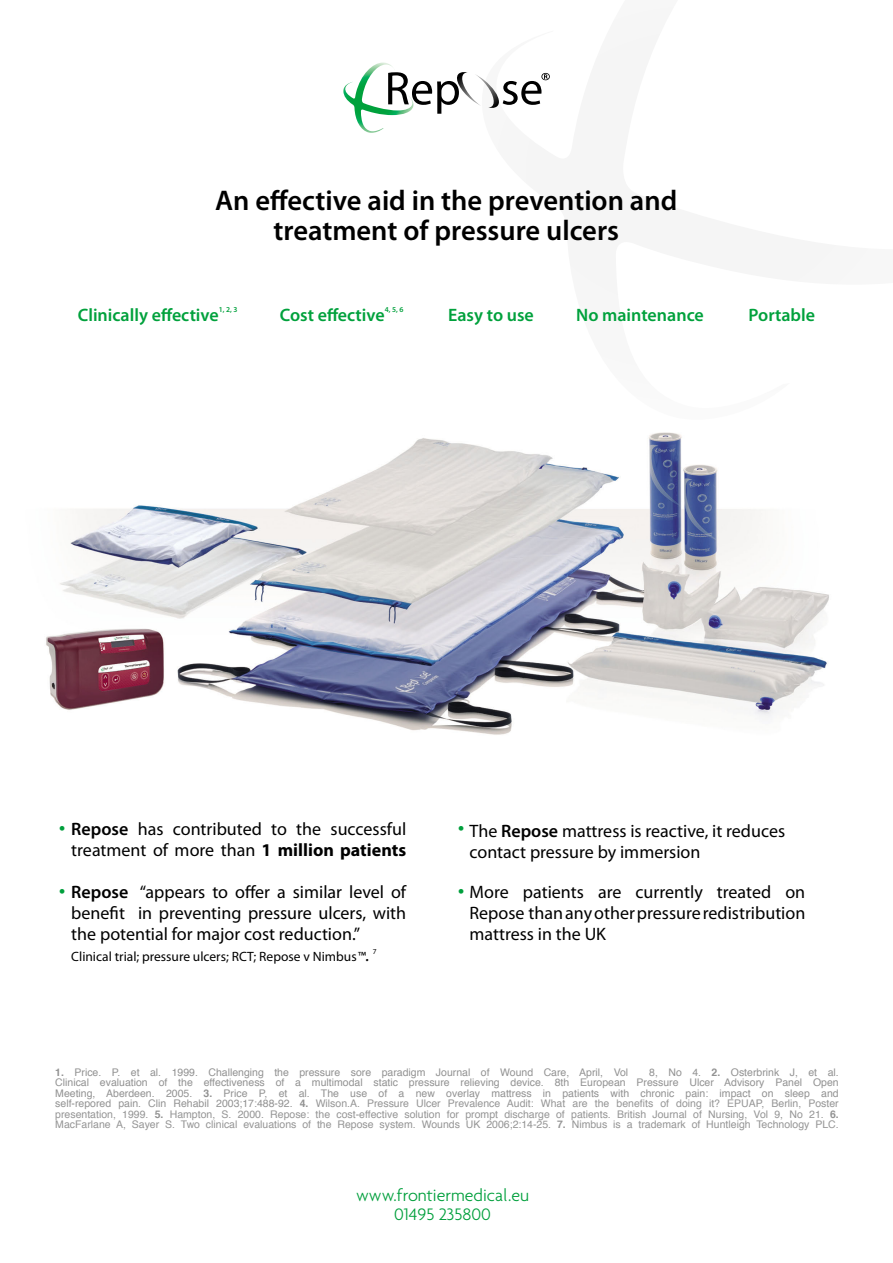
<style>
.page{position:relative;width:893px;height:1263px;background:#fff}
.page>*{position:absolute;margin:0;border:0;box-sizing:border-box;transform-origin:0 0}
.t1{font:600 28.5px "Myriad Pro";color:#000}
.t2{font:18px/21px "Myriad Pro";color:#000}
.t3{font:600 18px "Myriad Pro";color:#00a13c}
.t4{font:300 18px "Agenda";color:#009f3c}
.t5{font:700 18px "Myriad Pro";color:#009f3c}
.t6{font:13.5px "Myriad Pro";color:#000}
.t7{font:10.5px "Helvetica";color:#959595}
.t8{font:10.5px "Helvetica";color:#929292}
.t9{font:600 7.5px "Myriad Pro";color:#00a13c}
.t10{font:7.5px "Myriad Pro";color:#000}
.s1{font-weight:600}
.s2{font-weight:700}
.s3{font-style:italic}
.s4{font-style:italic;font-size:18px}
.s5{color:#929292}
.s6{font-weight:700;color:#929292}
</style>
<div class="page">
<img style="left:46px;top:432px;width:783px;height:303px">
<svg style="left:343px;top:62px;width:207px;height:71px"></svg>
<p class="t1" style="left:215px;top:183px;width:463px">An effective aid in the prevention and</p>
<p class="t1" style="left:274px;top:213px;width:347px">treatment of pressure ulcers</p>
<p class="t3" style="left:78px;top:304px;width:142px">Clinically effective</p>
<p class="t9" style="left:219px;top:305px;width:20px">1, 2, 3</p>
<p class="t3" style="left:280px;top:304px;width:107px">Cost effective</p>
<p class="t9" style="left:385px;top:305px;width:20px">4, 5, 6</p>
<p class="t3" style="left:448px;top:304px;width:87px">Easy to use</p>
<p class="t3" style="left:576px;top:304px;width:129px">No maintenance</p>
<p class="t3" style="left:749px;top:304px;width:68px">Portable</p>
<p class="t2" style="left:71px;top:818px;width:336px"><span class="s1">Repose</span> has contributed to the successful treatment of more than <span class="s2">1 million patients</span></p>
<p class="t2" style="left:71px;top:881px;width:336px;text-align:justify"><span class="s1">Repose</span> “appears to offer a similar level of benefit in preventing pressure ulcers, with the potential for major cost reduction.”</p>
<p class="t6" style="left:71px;top:948px;width:300px">Clinical trial; pressure ulcers; RCT; Repose v Nimbus<span class="s3">™</span><span class="s4">.</span></p>
<p class="t5" style="left:59px;top:815px;width:8px">•</p>
<p class="t5" style="left:59px;top:878px;width:8px">•</p>
<p class="t10" style="left:373px;top:947px;width:5px">7</p>
<p class="t2" style="left:470px;top:820px;width:317px">The <span class="s1">Repose</span> mattress is reactive, it reduces contact pressure by immersion</p>
<p class="t2" style="left:470px;top:881px;width:337px">More patients are currently treated on</p>
<p class="t2" style="left:470px;top:902px;width:337px">Repose than any other pressure redistribution</p>
<p class="t2" style="left:470px;top:923px;width:138px">mattress in the UK</p>
<p class="t5" style="left:458px;top:815px;width:8px">•</p>
<p class="t5" style="left:458px;top:878px;width:8px">•</p>
<p class="t8" style="left:55px;top:1064px;width:574px"><span class="s2">1.</span> Price. P. et al. 1999. Challenging the pressure sore paradigm Journal of Wound Care, April, Vol</p>
<p class="t8" style="left:649px;top:1064px;width:191px">8, No 4. <span class="s2">2.</span> Osterbrink J, et al.</p>
<p class="t8" style="left:55px;top:1074px;width:785px">Clinical evaluation of the effectiveness of a multimodal static pressure relieving device. 8th European Pressure Ulcer Advisory Panel Open</p>
<p class="t8" style="left:55px;top:1085px;width:785px">Meeting, Aberdeen. 2005. <span class="s2">3.</span> Price P, et al. The use of a new overlay mattress in patients with chronic pain: impact on sleep and</p>
<p class="t7" style="left:55px;top:1095px;width:785px"><span class="s5">self-repored pain. Clin Rehabil 2003;17:488-92.</span> <span class="s6">4.</span> Wilson.A. Pressure Ulcer Prevalence Audit: What are the benefits of doing it? EPUAP, Berlin, Poster</p>
<p class="t7" style="left:55px;top:1106px;width:785px">presentation, 1999. <span class="s6">5.</span> Hampton, S. 2000. Repose: the cost-effective solution for prompt discharge of patients. British Journal of Nursing, Vol 9, No 21. <span class="s6">6.</span></p>
<p class="t7" style="left:55px;top:1116px;width:785px">MacFarlane A, Sayer S. Two clinical evaluations of the Repose system. Wounds UK 2006;2:14-25. <span class="s2">7.</span> Nimbus is a trademark of Huntleigh Technology PLC.</p>
<p class="t4" style="left:356px;top:1184px;width:174px">www.frontiermedical.eu</p>
<p class="t4" style="left:394px;top:1204px;width:98px">01495 235800</p>
</div>
